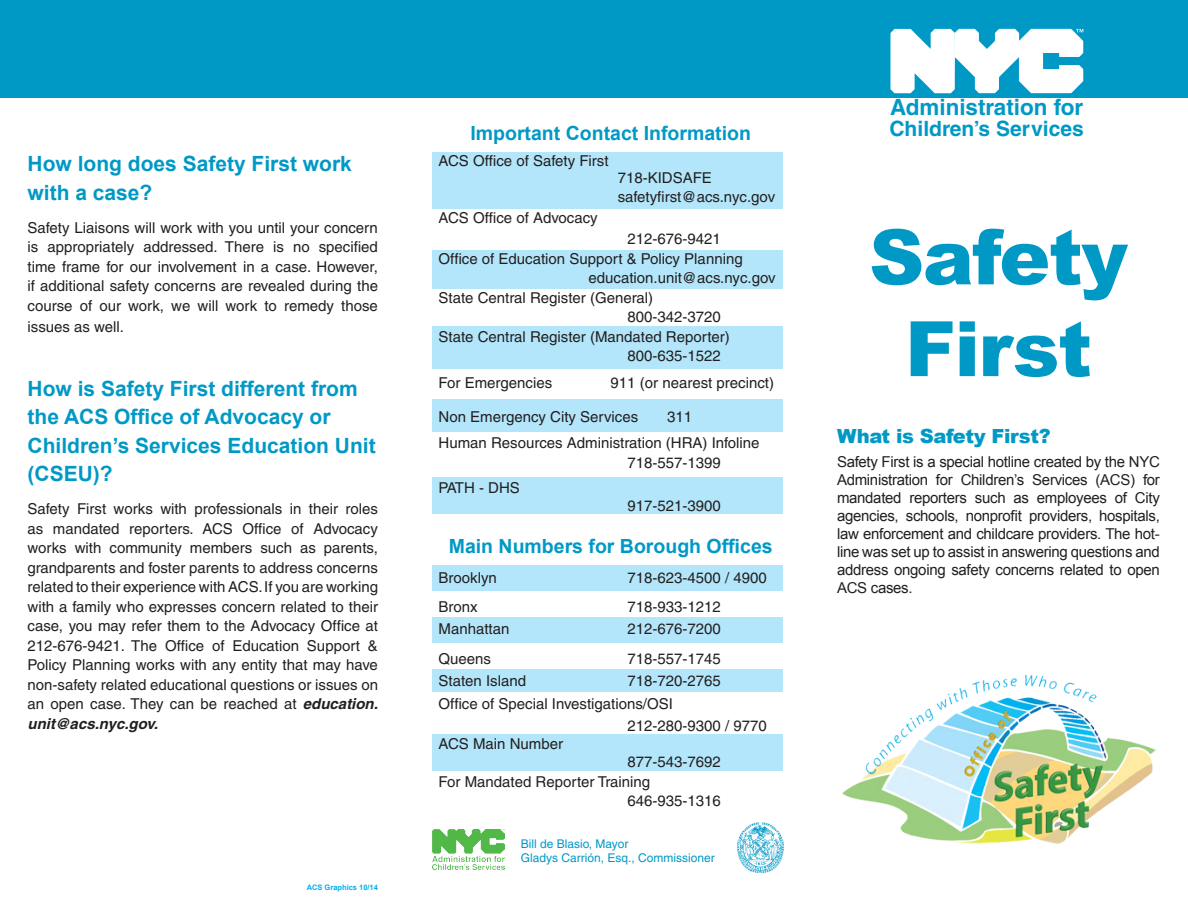
<style>
.page{position:relative;width:1188px;height:918px;background:#fff}
.page>*{position:absolute;margin:0;border:0;box-sizing:border-box;transform-origin:0 0}
.t1{font:900 76.5px "Arial";letter-spacing:-.02em;color:#0099c6}
.t2{font:700 22.5px "Helvetica LT Std";color:#0099c6}
.t3{font:700 21px/28.5px "Arial";color:#0099c6}
.t4{font:700 21px "Helvetica LT Std";color:#0099c6}
.t5{font:700 19.5px "Arial";color:#0099c6}
.t6{font:900 19.5px "Arial";letter-spacing:-.02em;color:#0099c6}
.t7{font:15px/19.5px "Helvetica";color:#231f20;text-align:justify}
.t8{font:15px/18px "Arial";letter-spacing:-.02em;color:#231f20;text-align:justify}
.t9{font:12px "Helvetica";color:#0099c6}
.t10{font:700 7.5px "Arial";color:#00aeef}
.s1{font-weight:700;font-style:italic}
</style>
<div class="page">
<div style="left:0;top:0;width:1188px;height:98px;background:#0099c6"></div>
<img style="left:842px;top:674px;width:313px;height:170px">
<img style="left:432px;top:830px;width:72px;height:40px">
<img style="left:737px;top:823px;width:47px;height:49px">
<div style="left:433px;top:152px;width:350px;height:56px;background:#b3e6fa"></div>
<div style="left:433px;top:250px;width:350px;height:38px;background:#b3e6fa"></div>
<div style="left:432px;top:326px;width:351px;height:43px;background:#b3e6fa"></div>
<div style="left:432px;top:399px;width:351px;height:33px;background:#b3e6fa"></div>
<div style="left:433px;top:477px;width:350px;height:36px;background:#b3e6fa"></div>
<div style="left:433px;top:566px;width:350px;height:25px;background:#b3e6fa"></div>
<div style="left:432px;top:617px;width:351px;height:25px;background:#b3e6fa"></div>
<div style="left:433px;top:669px;width:350px;height:23px;background:#b3e6fa"></div>
<div style="left:433px;top:734px;width:350px;height:37px;background:#b3e6fa"></div>
<svg style="left:890px;top:29px;width:193px;height:64px"></svg>
<p class="t3" style="left:28px;top:150px;width:326px">How long does Safety First work with a case?</p>
<p class="t7" style="left:28px;top:218px;width:352px">Safety Liaisons will work with you until your concern is appropriately addressed. There is no specified time frame for our involvement in a case. However, if additional safety concerns are revealed during the course of our work, we will work to remedy those</p>
<p class="t7" style="left:28px;top:317px;width:98px">issues as well.</p>
<p class="t3" style="left:28px;top:375px;width:350px">How is Safety First different from the ACS Office of Advocacy or<br>Children’s Services Education Unit (CSEU)?</p>
<p class="t7" style="left:28px;top:499px;width:352px">Safety First works with professionals in their roles as mandated reporters. ACS Office of Advocacy works with community members such as parents, grandparents and foster parents to address concerns related to their experience with ACS. If you are working with a family who expresses concern related to their case, you may refer them to the Advocacy Office at 212-676-9421. The Office of Education Support &amp; Policy Planning works with any entity that may have non-safety related educational questions or issues on an open case. They can be reached at <span class="s1">education. unit@acs.nyc.gov.</span></p>
<p class="t10" style="left:307px;top:882px;width:73px">ACS Graphics 10/14</p>
<p class="t5" style="left:470px;top:120px;width:282px">Important Contact Information</p>
<p class="t7" style="left:439px;top:151px;width:171px">ACS Office of Safety First</p>
<p class="t7" style="left:618px;top:168px;width:96px">718-KIDSAFE</p>
<p class="t7" style="left:618px;top:187px;width:159px">safetyfirst@acs.nyc.gov</p>
<p class="t7" style="left:439px;top:208px;width:161px">ACS Office of Advocacy</p>
<p class="t7" style="left:628px;top:229px;width:95px">212-676-9421</p>
<p class="t7" style="left:439px;top:249px;width:306px">Office of Education Support &amp; Policy Planning</p>
<p class="t7" style="left:589px;top:268px;width:189px">education.unit@acs.nyc.gov</p>
<p class="t7" style="left:439px;top:288px;width:216px">State Central Register (General)</p>
<p class="t7" style="left:628px;top:307px;width:95px">800-342-3720</p>
<p class="t7" style="left:439px;top:327px;width:293px">State Central Register (Mandated Reporter)</p>
<p class="t7" style="left:628px;top:346px;width:95px">800-635-1522</p>
<p class="t7" style="left:439px;top:373px;width:115px">For Emergencies</p>
<p class="t7" style="left:611px;top:373px;width:165px">911 (or nearest precinct)</p>
<p class="t7" style="left:439px;top:407px;width:201px">Non Emergency City Services</p>
<p class="t7" style="left:667px;top:407px;width:27px">311</p>
<p class="t7" style="left:439px;top:433px;width:323px">Human Resources Administration (HRA) Infoline</p>
<p class="t7" style="left:628px;top:453px;width:95px">718-557-1399</p>
<p class="t7" style="left:439px;top:478px;width:83px">PATH - DHS</p>
<p class="t7" style="left:628px;top:496px;width:95px">917-521-3900</p>
<p class="t5" style="left:449px;top:533px;width:325px">Main Numbers for Borough Offices</p>
<p class="t7" style="left:439px;top:568px;width:60px">Brooklyn</p>
<p class="t7" style="left:628px;top:568px;width:141px">718-623-4500 / 4900</p>
<p class="t7" style="left:439px;top:597px;width:41px">Bronx</p>
<p class="t7" style="left:628px;top:597px;width:95px">718-933-1212</p>
<p class="t7" style="left:439px;top:619px;width:72px">Manhattan</p>
<p class="t7" style="left:628px;top:619px;width:95px">212-676-7200</p>
<p class="t7" style="left:439px;top:649px;width:54px">Queens</p>
<p class="t7" style="left:628px;top:649px;width:95px">718-557-1745</p>
<p class="t7" style="left:439px;top:671px;width:89px">Staten Island</p>
<p class="t7" style="left:628px;top:671px;width:95px">718-720-2765</p>
<p class="t7" style="left:439px;top:694px;width:236px">Office of Special Investigations/OSI</p>
<p class="t7" style="left:628px;top:716px;width:141px">212-280-9300 / 9770</p>
<p class="t7" style="left:439px;top:734px;width:126px">ACS Main Number</p>
<p class="t7" style="left:628px;top:752px;width:95px">877-543-7692</p>
<p class="t7" style="left:439px;top:772px;width:213px">For Mandated Reporter Training</p>
<p class="t7" style="left:628px;top:791px;width:95px">646-935-1316</p>
<p class="t9" style="left:521px;top:837px;width:109px">Bill de Blasio, Mayor</p>
<p class="t9" style="left:521px;top:851px;width:196px">Gladys Carrión, Esq., Commissioner</p>
<p class="t2" style="left:890px;top:93px;width:195px">Administration for</p>
<p class="t4" style="left:889px;top:115px;width:196px">Children’s Services</p>
<p class="t1" style="left:869px;top:201px;width:260px">Safety</p>
<p class="t1" style="left:905px;top:293px;width:188px">First</p>
<p class="t6" style="left:837px;top:422px;width:215px">What is Safety First?</p>
<p class="t8" style="left:837px;top:453px;width:324px">Safety First is a special hotline created by the NYC Administration for Children’s Services (ACS) for mandated reporters such as employees of City agencies, schools, nonprofit providers, hospitals, law enforcement and childcare providers. The hot&shy;line was set up to assist in answering questions and address ongoing safety concerns related to open ACS cases.</p>
</div>
